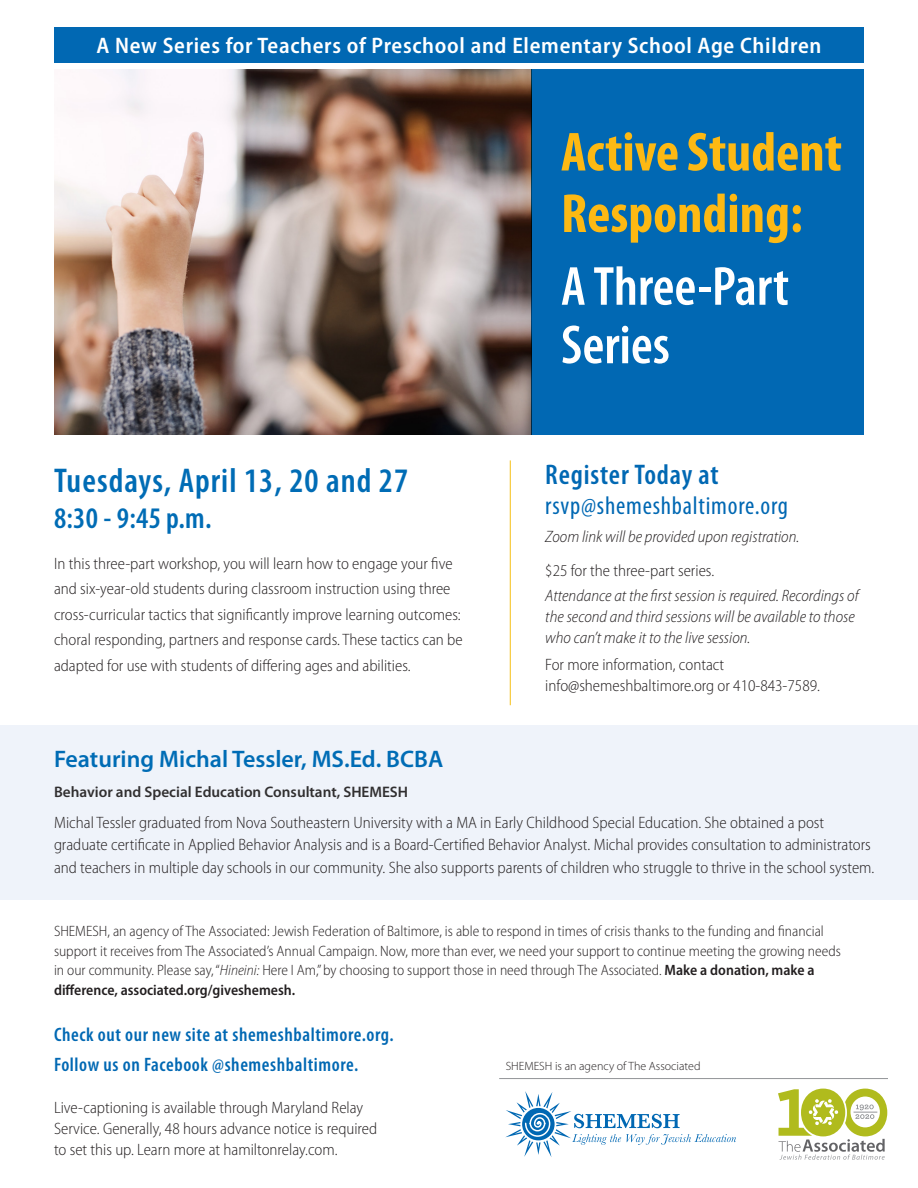
<style>
.page{position:relative;width:918px;height:1188px;background:#fff}
.page>*{position:absolute;margin:0;border:0;box-sizing:border-box;transform-origin:0 0}
.t1{font:700 condensed 55.5px/61.5px "Myriad Pro";color:#fdb913}
.t2{font:600 condensed 55.5px/58.5px "Myriad Pro";color:#fff}
.t3{font:600 condensed 34.5px "Myriad Pro";letter-spacing:.03em;color:#006cb5}
.t4{font:600 condensed 30px "Myriad Pro";color:#006cb5}
.t5{font:600 condensed 28.5px "Myriad Pro";letter-spacing:.03em;color:#0168b3}
.t6{font:condensed 25.5px "Myriad Pro";letter-spacing:.03em;color:#0168b3}
.t7{font:600 24px "Myriad Pro";color:#006cb5}
.t8{font:600 semi-condensed 22.5px "Myriad Pro";letter-spacing:.03em;color:#fff}
.t9{font:600 condensed 19.5px "Myriad Pro";letter-spacing:.03em;color:#0168b3}
.t10{font:300 semi-condensed 16.5px/25.5px "Myriad Pro";color:#231f20}
.t11{font:italic 300 semi-condensed 16.5px/21px "Myriad Pro";color:#231f20}
.t12{font:600 15.3px "Myriad Pro";color:#312f30}
.t13{font:300 semi-condensed 15px/19.5px "Myriad Pro";color:#231f20}
.t14{font:300 12px "Myriad Pro";color:#231f20}
.s1{font-style:italic}
.s2{font-weight:600}
</style>
<div class="page">
<div style="left:0;top:726px;width:918px;height:174px;background:#eff3fa"></div>
<img style="left:54px;top:69px;width:477px;height:365px">
<hr style="left:510px;top:460px;width:1px;height:245px;background:#f5bf16">
<div style="left:531px;top:69px;width:333px;height:365px;background:#0168b3"></div>
<hr style="left:499px;top:1078px;width:389px;height:1px;background:#939598">
<svg style="left:778px;top:1089px;width:109px;height:71px"></svg>
<svg style="left:505px;top:1091px;width:231px;height:66px"></svg>
<div style="left:54px;top:27px;width:810px;height:36px;background:#0168b3"></div>
<p class="t8" style="left:97px;top:33px;width:726px">A New Series for Teachers of Preschool and Elementary School Age Children</p>
<p class="t3" style="left:54px;top:462px;width:356px">Tuesdays, April 13, 20 and 27</p>
<p class="t4" style="left:54px;top:502px;width:159px">8:30 - 9:45 p.m.</p>
<p class="t10" style="left:54px;top:551px;width:410px">In this three-part workshop, you will learn how to engage your five and six-year-old students during classroom instruction using three cross-curricular tactics that significantly improve learning outcomes: choral responding, partners and response cards. These tactics can be adapted for use with students of differing ages and abilities.</p>
<p class="t1" style="left:561px;top:122px;width:282px">Active Student<br>Responding:</p>
<p class="t2" style="left:561px;top:258px;width:229px">A Three-Part<br>Series</p>
<p class="t5" style="left:545px;top:459px;width:175px">Register Today at</p>
<p class="t6" style="left:545px;top:492px;width:244px">rsvp@shemeshbaltimore.org</p>
<p class="t11" style="left:545px;top:526px;width:256px">Zoom link will be provided upon registration.</p>
<p class="t10" style="left:545px;top:558px;width:170px">$25 for the three-part series.</p>
<p class="t11" style="left:545px;top:585px;width:315px">Attendance at the first session is required. Recordings of the second and third sessions will be available to those who can’t make it to the live session.</p>
<p class="t10" style="left:545px;top:655px;width:276px;line-height:21px">For more information, contact info@shemeshbaltimore.org or 410-843-7589.</p>
<p class="t7" style="left:54px;top:746px;width:391px">Featuring Michal Tessler, MS.Ed. BCBA</p>
<p class="t12" style="left:54px;top:783px;width:356px">Behavior and Special Education Consultant, SHEMESH</p>
<p class="t10" style="left:54px;top:812px;width:822px;line-height:22.5px">Michal Tessler graduated from Nova Southeastern University with a MA in Early Childhood Special Education. She obtained a post graduate certificate in Applied Behavior Analysis and is a Board-Certified Behavior Analyst. Michal provides consultation to administrators and teachers in multiple day schools in our community. She also supports parents of children who struggle to thrive in the school system.</p>
<p class="t13" style="left:54px;top:922px;width:788px">SHEMESH, an agency of The Associated: Jewish Federation of Baltimore, is able to respond in times of crisis thanks to the funding and financial support it receives from The Associated’s Annual Campaign. Now, more than ever, we need your support to continue meeting the growing needs in our community. Please say, “<span class="s1">Hineini:</span> Here I Am,” by choosing to support those in need through The Associated. <span class="s2">Make a donation, make a difference, associated.org/giveshemesh.</span></p>
<p class="t9" style="left:54px;top:1024px;width:341px">Check out our new site at shemeshbaltimore.org.</p>
<p class="t9" style="left:54px;top:1054px;width:306px">Follow us on Facebook @shemeshbaltimore.</p>
<p class="t10" style="left:54px;top:1098px;width:325px;line-height:21px">Live-captioning is available through Maryland Relay<br>Service. Generally, 48 hours advance notice is required to set this up. Learn more at hamiltonrelay.com.</p>
<p class="t14" style="left:506px;top:1059px;width:196px">SHEMESH is an agency of The Associated</p>
</div>
